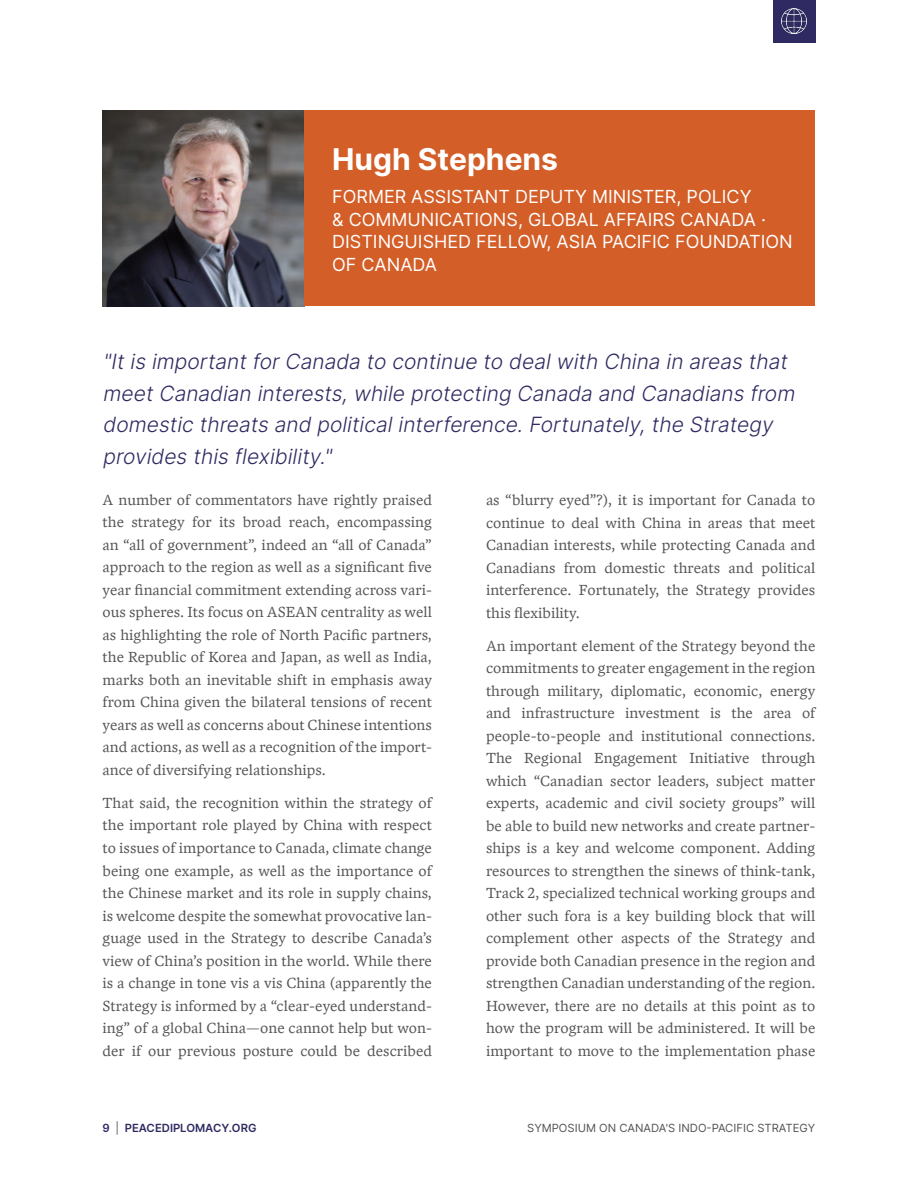
<style>
.page{position:relative;width:918px;height:1188px;background:#fff}
.page>*{position:absolute;margin:0;border:0;box-sizing:border-box;transform-origin:0 0}
.t1{font:700 30px "Inter";color:#fff}
.t2{font:italic 300 21px/31.5px "Inter";color:#2f2b62}
.t3{font:18px/22.5px "Inter";color:#fff}
.t4{font:15.75px/22.5px "Blanco";color:#545454;text-align:justify}
.t5{font:11.25px "Inter";color:#545454}
.t6{font:600 11.25px "Inter";color:#2f2b62}
.s1{font-weight:400;color:#545454}
</style>
<div class="page">
<div style="left:773px;top:0;width:42px;height:42px;background:#2f2b62"></div>
<img style="left:782px;top:9px;width:25px;height:25px">
<img style="left:103px;top:111px;width:201px;height:195px">
<div style="left:304px;top:111px;width:511px;height:195px;background:#d35e27"></div>
<h1 class="t1" style="left:332px;top:138px;width:227px">Hugh Stephens</h1>
<p class="t3" style="left:332px;top:185px;width:462px">FORMER ASSISTANT DEPUTY MINISTER, POLICY<br>&amp; COMMUNICATIONS, GLOBAL AFFAIRS CANADA · DISTINGUISHED FELLOW, ASIA PACIFIC FOUNDATION OF CANADA</p>
<p class="t2" style="left:103px;top:345px;width:699px">"Itis importantforCanada to continue to dealwith China in areas that meetCanadian interests,while protecting Canada and Canadians from domestic threats and politicalinterference.Fortunately,the Strategy provides this flexibility."</p>
<p class="t4" style="left:103px;top:487px;width:331px">A number of commentators have rightly praised the strategy for its broad reach, encompassing an “all of government”, indeed an “all of Canada” approach to the region as well as a significant five year financial commitment extending across vari&shy;ous spheres. Its focus on ASEAN centrality as well as highlighting the role of North Pacific partners, the Republic of Korea and Japan, as well as India, marks both an inevitable shift in emphasis away from China given the bilateral tensions of recent years as well as concerns about Chinese intentions and actions, as well as a recognition of the import&shy;ance of diversifying relationships.</p>
<p class="t4" style="left:103px;top:790px;width:331px">That said, the recognition within the strategy of the important role played by China with respect to issues of importance to Canada, climate change being one example, as well as the importance of the Chinese market and its role in supply chains, is welcome despite the somewhat provocative lan&shy;guage used in the Strategy to describe Canada’s view of China’s position in the world. While there is a change in tone vis a vis China (apparently the Strategy is informed by a “clear-eyed understand&shy;ing” of a global China—one cannot help but won&shy;der if our previous posture could be described</p>
<p class="t4" style="left:486px;top:487px;width:331px">as “blurry eyed”?), it is important for Canada to continue to deal with China in areas that meet Canadian interests, while protecting Canada and Canadians from domestic threats and political interference. Fortunately, the Strategy provides this flexibility.</p>
<p class="t4" style="left:486px;top:633px;width:331px">An important element of the Strategy beyond the commitments to greater engagement in the region through military, diplomatic, economic, energy and infrastructure investment is the area of people-to-people and institutional connections.<br>The Regional Engagement Initiative through which “Canadian sector leaders, subject matter experts, academic and civil society groups” will be able to build new networks and create partner&shy;ships is a key and welcome component. Adding resources to strengthen the sinews of think-tank, Track 2, specialized technical working groups and other such fora is a key building block that will complement other aspects of the Strategy and provide both Canadian presence in the region and strengthen Canadian understanding of the region.<br>However, there are no details at this point as to how the program will be administered. It will be important to move to the implementation phase</p>
<p class="t6" style="left:103px;top:1120px;width:155px">9 <span class="s1">|</span> PEACEDIPLOMACY.ORG</p>
<p class="t5" style="left:527px;top:1120px;width:290px">SYMPOSIUM ON CANADA'S INDO-PACIFIC STRATEGY</p>
</div>
